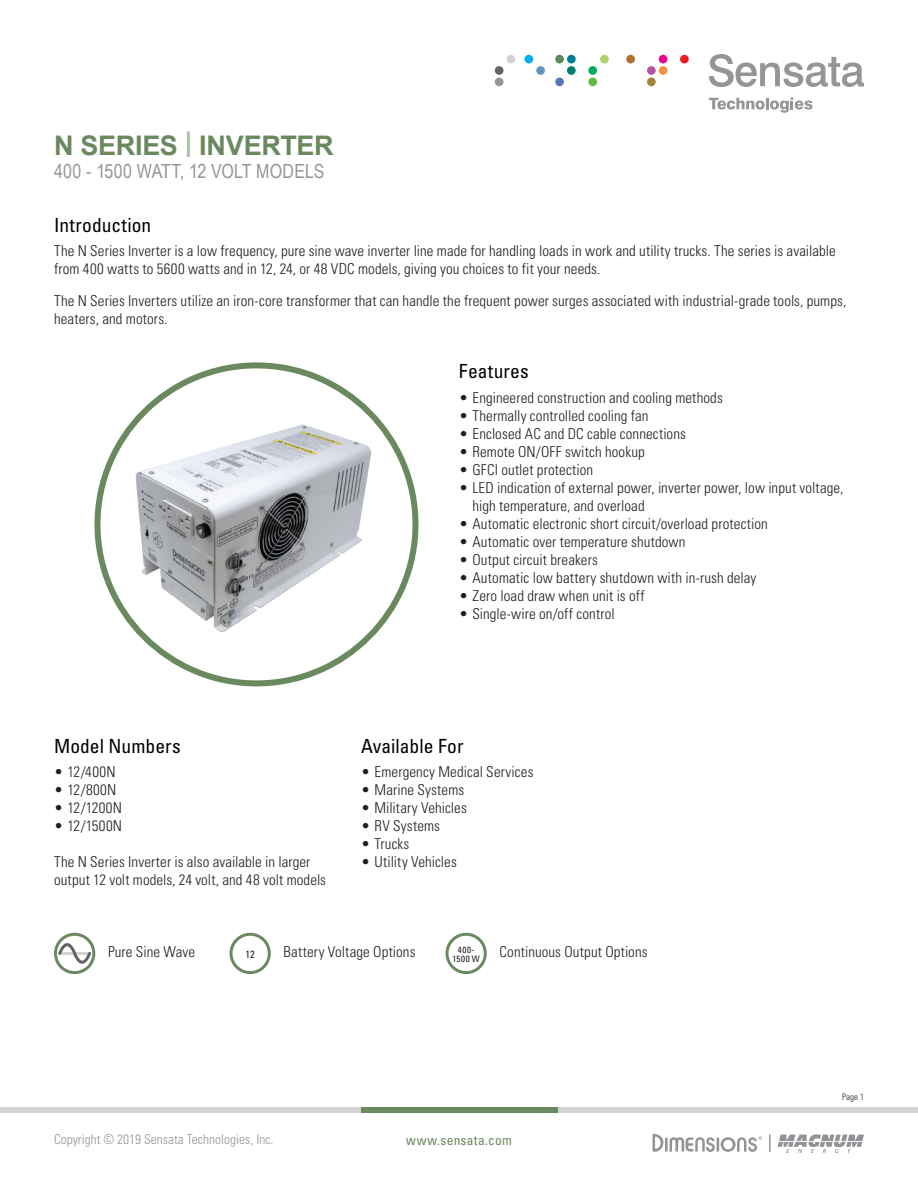
<style>
.page{position:relative;width:918px;height:1188px;background:#fff}
.page>*{position:absolute;margin:0;border:0;box-sizing:border-box;transform-origin:0 0}
.t1{font:700 27px "Arial";letter-spacing:-.01em;color:#6a895f}
.t2{font:condensed 19.5px "Univers";letter-spacing:.005em;color:#000}
.t3{font:19.5px "Arial Narrow";letter-spacing:.01em;color:#939598}
.t4{font:300 condensed 15px/18px "Univers LT Std";letter-spacing:.01em;color:#231f20}
.t5{font:300 condensed 13.5px "Univers LT Std";color:#939598}
.t6{font:condensed 13.5px "Univers";letter-spacing:.015em;color:#6a895f}
.t7{font:condensed 10.5px "Univers";color:#231f20}
.t8{font:condensed 9px/9px "Univers";letter-spacing:.07em;color:#231f20;text-align:center}
.t9{font:300 condensed 9px "Univers LT Std";color:#231f20}
.s1{color:#a5c0a7}
</style>
<div class="page">
<div style="left:0;top:1107px;width:918px;height:5px;background:#d1d3d4"></div>
<div style="left:361px;top:1107px;width:197px;height:5px;background:#6a895f"></div>
<svg style="left:709px;top:54px;width:155px;height:33px"></svg>
<svg style="left:709px;top:97px;width:104px;height:16px"></svg>
<div style="left:495px;top:78px;width:8px;height:8px;background:#939598;border-radius:50%"></div>
<div style="left:525px;top:55px;width:8px;height:8px;background:#00aeef;border-radius:50%"></div>
<div style="left:536px;top:66px;width:9px;height:9px;background:#6194bc;border-radius:50%"></div>
<div style="left:555px;top:55px;width:9px;height:8px;background:#5a8a5c;border-radius:50%"></div>
<div style="left:567px;top:55px;width:9px;height:8px;background:#007c97;border-radius:50%"></div>
<div style="left:567px;top:66px;width:9px;height:9px;background:#007d6f;border-radius:50%"></div>
<div style="left:555px;top:78px;width:9px;height:8px;background:#5976ba;border-radius:50%"></div>
<div style="left:600px;top:55px;width:9px;height:8px;background:#acd369;border-radius:50%"></div>
<div style="left:588px;top:66px;width:9px;height:9px;background:#00ab5b;border-radius:50%"></div>
<div style="left:588px;top:78px;width:9px;height:8px;background:#5dbb46;border-radius:50%"></div>
<div style="left:659px;top:55px;width:8px;height:8px;background:#ed028c;border-radius:50%"></div>
<div style="left:647px;top:66px;width:9px;height:9px;background:#b254a1;border-radius:50%"></div>
<div style="left:659px;top:66px;width:8px;height:9px;background:#f68f40;border-radius:50%"></div>
<div style="left:647px;top:78px;width:9px;height:8px;background:#a18239;border-radius:50%"></div>
<div style="left:680px;top:55px;width:9px;height:8px;background:#ee1d23;border-radius:50%"></div>
<div style="left:507px;top:55px;width:8px;height:8px;background:#d1d2d4;border-radius:50%"></div>
<div style="left:495px;top:66px;width:8px;height:9px;background:#636366;border-radius:50%"></div>
<div style="left:626px;top:55px;width:9px;height:8px;background:#b07028;border-radius:50%"></div>
<div style="left:54px;top:933px;width:41px;height:41px;border:3px solid #6a895f;border-radius:50%"></div>
<div style="left:230px;top:933px;width:41px;height:41px;border:3px solid #6a895f;border-radius:50%"></div>
<div style="left:446px;top:933px;width:41px;height:41px;border:3px solid #6a895f;border-radius:50%"></div>
<svg style="left:57px;top:934px;width:36px;height:41px"></svg>
<img style="left:94px;top:404px;width:325px;height:248px">
<svg style="left:778px;top:1134px;width:86px;height:19px"></svg>
<svg style="left:652px;top:1134px;width:110px;height:18px"></svg>
<svg style="left:769px;top:1134px;width:2px;height:18px"></svg>
<h1 class="t1" style="left:54px;top:127px;width:281px">N SERIES <span class="s1">|</span> INVERTER</h1>
<h2 class="t3" style="left:54px;top:157px;width:272px">400 - 1500 WATT, 12 VOLT MODELS</h2>
<h2 class="t2" style="left:54px;top:212px;width:99px">Introduction</h2>
<p class="t4" style="left:54px;top:242px;width:783px">The N Series Inverter is a low frequency, pure sine wave inverter line made for handling loads in work and utility trucks. The series is available from 400 watts to 5600 watts and in 12, 24, or 48 VDC models, giving you choices to fit your needs.</p>
<p class="t4" style="left:54px;top:292px;width:794px">The N Series Inverters utilize an iron-core transformer that can handle the frequent power surges associated with industrial-grade tools, pumps, heaters, and motors.</p>
<h2 class="t2" style="left:459px;top:359px;width:71px">Features</h2>
<p class="t4" style="left:459px;top:388px;width:265px">• Engineered construction and cooling methods</p>
<p class="t4" style="left:459px;top:406px;width:191px">• Thermally controlled cooling fan</p>
<p class="t4" style="left:459px;top:424px;width:228px">• Enclosed AC and DC cable connections</p>
<p class="t4" style="left:459px;top:442px;width:187px">• Remote ON/OFF switch hookup</p>
<p class="t4" style="left:459px;top:460px;width:136px">• GFCI outlet protection</p>
<p class="t4" style="left:472px;top:478px;width:372px;text-indent:-14px">• LED indication of external power, inverter power, low input voltage, high temperature, and overload</p>
<p class="t4" style="left:459px;top:514px;width:310px">• Automatic electronic short circuit/overload protection</p>
<p class="t4" style="left:459px;top:532px;width:228px">• Automatic over temperature shutdown</p>
<p class="t4" style="left:459px;top:550px;width:140px">• Output circuit breakers</p>
<p class="t4" style="left:459px;top:568px;width:299px">• Automatic low battery shutdown with in-rush delay</p>
<p class="t4" style="left:459px;top:586px;width:187px">• Zero load draw when unit is off</p>
<p class="t4" style="left:459px;top:604px;width:157px">• Single-wire on/off control</p>
<h2 class="t2" style="left:54px;top:733px;width:128px">Model Numbers</h2>
<p class="t4" style="left:54px;top:763px;width:63px">• 12/400N</p>
<p class="t4" style="left:54px;top:781px;width:64px">• 12/800N</p>
<p class="t4" style="left:54px;top:799px;width:69px">• 12/1200N</p>
<p class="t4" style="left:54px;top:817px;width:70px">• 12/1500N</p>
<p class="t4" style="left:54px;top:853px;width:274px">The N Series Inverter is also available in larger output 12 volt models, 24 volt, and 48 volt models</p>
<h2 class="t2" style="left:361px;top:733px;width:104px">Available For</h2>
<p class="t4" style="left:361px;top:763px;width:174px">• Emergency Medical Services</p>
<p class="t4" style="left:361px;top:781px;width:105px">• Marine Systems</p>
<p class="t4" style="left:361px;top:799px;width:107px">• Military Vehicles</p>
<p class="t4" style="left:361px;top:817px;width:81px">• RV Systems</p>
<p class="t4" style="left:361px;top:835px;width:50px">• Trucks</p>
<p class="t4" style="left:361px;top:853px;width:97px">• Utility Vehicles</p>
<p class="t4" style="left:284px;top:943px;width:134px">Battery Voltage Options</p>
<p class="t4" style="left:500px;top:943px;width:150px">Continuous Output Options</p>
<p class="t4" style="left:108px;top:943px;width:89px">Pure Sine Wave</p>
<p class="t7" style="left:245px;top:947px;width:11px">12</p>
<p class="t8" style="left:452px;top:945px;width:29px">400-<br>1500 W</p>
<p class="t5" style="left:54px;top:1131px;width:221px">Copyright © 2019 Sensata Technologies, Inc.</p>
<p class="t6" style="left:406px;top:1131px;width:107px">www.sensata.com</p>
<p class="t9" style="left:842px;top:1091px;width:23px">Page 1</p>
</div>
